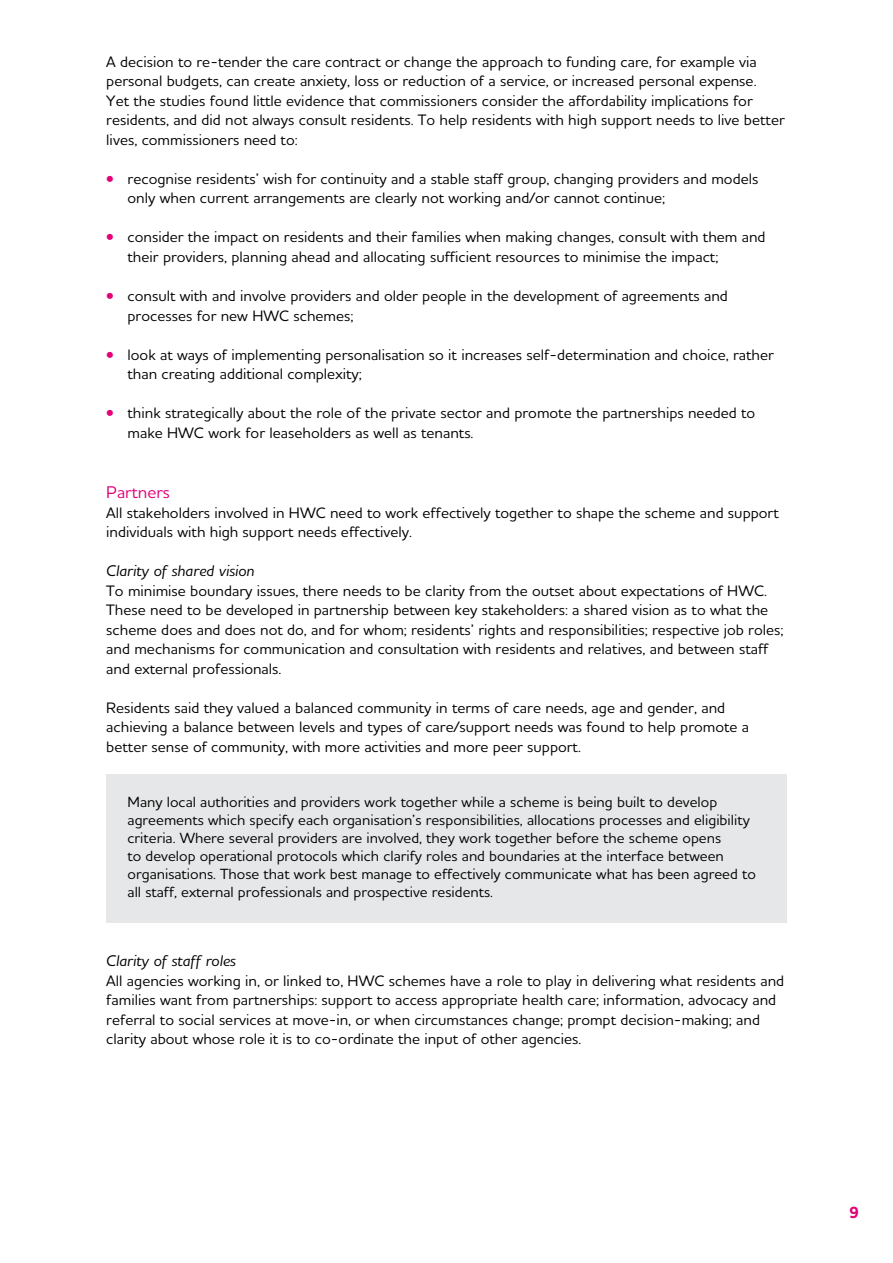
<style>
.page{position:relative;width:893px;height:1263px;background:#fff}
.page>*{position:absolute;margin:0;border:0;box-sizing:border-box;transform-origin:0 0}
.t1{font:500 17.25px "Houschka Alt Pro";color:#e20177}
.t2{font:700 16.5px "Houschka Alt Pro";color:#e20177}
.t3{font:italic 500 15.75px "Houschka Alt Pro";color:#000}
.t4{font:500 15.3px/19.5px "Houschka Alt Pro";color:#000}
.t5{font:500 15px/18px "Houschka Alt Pro";color:#000}
.s1{font-weight:700;font-size:15px;color:#e20177}
</style>
<div class="page">
<div style="left:106px;top:774px;width:681px;height:149px;background:#e6e7e8"></div>
<p class="t4" style="left:106px;top:52px;width:680px">A decision to re-tender the care contract or change the approach to funding care, for example via personal budgets, can create anxiety, loss or reduction of a service, or increased personal expense.<br>Yet the studies found little evidence that commissioners consider the affordability implications for residents, and did not always consult residents. To help residents with high support needs to live better lives, commissioners need to:</p>
<p class="t4" style="left:128px;top:169px;width:632px;text-indent:-21px"><span class="s1">•</span> recognise residents’ wish for continuity and a stable staff group, changing providers and models only when current arrangements are clearly not working and/or cannot continue;</p>
<p class="t4" style="left:128px;top:227px;width:639px;text-indent:-21px"><span class="s1">•</span> consider the impact on residents and their families when making changes, consult with them and their providers, planning ahead and allocating sufficient resources to minimise the impact;</p>
<p class="t4" style="left:128px;top:286px;width:602px;text-indent:-21px"><span class="s1">•</span> consult with and involve providers and older people in the development of agreements and processes for new HWC schemes;</p>
<p class="t4" style="left:128px;top:344px;width:648px;text-indent:-21px"><span class="s1">•</span> look at ways of implementing personalisation so it increases self-determination and choice, rather than creating additional complexity;</p>
<p class="t4" style="left:128px;top:403px;width:629px;text-indent:-21px"><span class="s1">•</span> think strategically about the role of the private sector and promote the partnerships needed to make HWC work for leaseholders as well as tenants.</p>
<p class="t1" style="left:106px;top:481px;width:65px">Partners</p>
<p class="t4" style="left:106px;top:502px;width:674px">All stakeholders involved in HWC need to work effectively together to shape the scheme and support individuals with high support needs effectively.</p>
<p class="t3" style="left:106px;top:561px;width:150px">Clarity of shared vision</p>
<p class="t4" style="left:106px;top:580px;width:679px">To minimise boundary issues, there needs to be clarity from the outset about expectations of HWC.<br>These need to be developed in partnership between key stakeholders: a shared vision as to what the scheme does and does not do, and for whom; residents’ rights and responsibilities; respective job roles; and mechanisms for communication and consultation with residents and relatives, and between staff and external professionals.</p>
<p class="t4" style="left:106px;top:697px;width:644px">Residents said they valued a balanced community in terms of care needs, age and gender, and achieving a balance between levels and types of care/support needs was found to help promote a better sense of community, with more activities and more peer support.</p>
<p class="t5" style="left:128px;top:792px;width:630px">Many local authorities and providers work together while a scheme is being built to develop agreements which specify each organisation’s responsibilities, allocations processes and eligibility criteria. Where several providers are involved, they work together before the scheme opens<br>to develop operational protocols which clarify roles and boundaries at the interface between organisations. Those that work best manage to effectively communicate what has been agreed to all staff, external professionals and prospective residents.</p>
<p class="t3" style="left:106px;top:951px;width:131px">Clarity of staff roles</p>
<p class="t4" style="left:106px;top:970px;width:679px">All agencies working in, or linked to, HWC schemes have a role to play in delivering what residents and families want from partnerships: support to access appropriate health care; information, advocacy and referral to social services at move-in, or when circumstances change; prompt decision-making; and clarity about whose role it is to co-ordinate the input of other agencies.</p>
<p class="t2" style="left:849px;top:1202px;width:11px">9</p>
</div>
